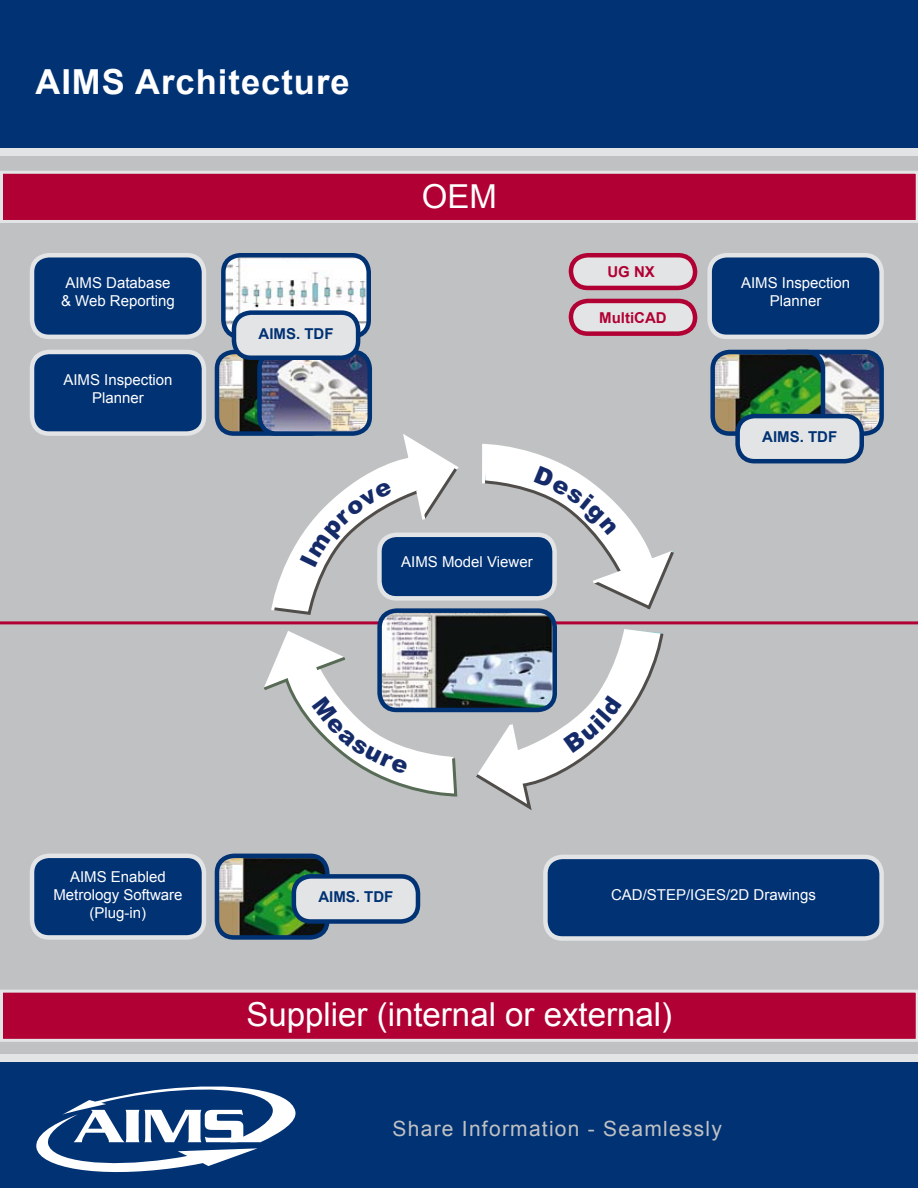
<style>
.page{position:relative;width:918px;height:1188px;background:#fff}
.page>*{position:absolute;margin:0;border:0;box-sizing:border-box;transform-origin:0 0}
.t1{font:700 34.5px "Arial";letter-spacing:.03em;color:#fff}
.t2{font:33px "Arial";color:#fff}
.t3{font:21px "Arial";letter-spacing:.06em;color:#c0c1c2}
.t4{font:15px/18px "Arial";color:#fff;text-align:center}
.t5{font:700 15px "Arial";color:#003274}
.t6{font:700 15px "Arial";color:#b10034}
</style>
<div class="page">
<div style="left:0;top:129px;width:918px;height:998px;background:#c0c1c2"></div>
<div style="left:0;top:1058px;width:918px;height:130px;background:#003274"></div>
<div style="left:0;top:0;width:918px;height:148px;background:#003274"></div>
<div style="left:0;top:1055px;width:918px;height:7px;background:#e3e4e5"></div>
<div style="left:0;top:148px;width:918px;height:7px;background:#e3e4e5"></div>
<svg style="left:36px;top:1086px;width:260px;height:86px"></svg>
<div style="left:545px;top:857px;width:337px;height:81px;background:#003274;border-radius:17px"></div>
<div style="left:543px;top:855px;width:341px;height:86px;border:4px solid #e3e4e5;border-radius:17px"></div>
<div style="left:2px;top:172px;width:915px;height:49px;background:#b10034"></div>
<div style="left:0;top:171px;width:918px;height:52px;border:3px solid #e3e4e5"></div>
<div style="left:2px;top:991px;width:915px;height:49px;background:#b10034"></div>
<div style="left:0;top:990px;width:918px;height:52px;border:3px solid #e3e4e5"></div>
<div style="left:379px;top:535px;width:176px;height:63px;background:#003274;border-radius:17px"></div>
<div style="left:32px;top:255px;width:172px;height:82px;background:#003274;border-radius:17px"></div>
<div style="left:30px;top:253px;width:176px;height:86px;border:4px solid #e3e4e5;border-radius:17px"></div>
<div style="left:32px;top:352px;width:172px;height:82px;background:#003274;border-radius:17px"></div>
<div style="left:30px;top:350px;width:176px;height:86px;border:4px solid #e3e4e5;border-radius:17px"></div>
<img style="left:218px;top:353px;width:41px;height:78px">
<div style="left:215px;top:350px;width:115px;height:86px;border:4px solid #003274;border-radius:17px"></div>
<img style="left:259px;top:353px;width:108px;height:81px">
<div style="left:257px;top:350px;width:115px;height:86px;border:4px solid #003274;border-radius:17px"></div>
<img style="left:226px;top:258px;width:140px;height:74px">
<div style="left:221px;top:253px;width:150px;height:86px;border:4px solid #003274;border-radius:17px"></div>
<div style="left:234px;top:313px;width:124px;height:45px;background:#e3e4e5;border-radius:17px"></div>
<div style="left:232px;top:310px;width:128px;height:50px;border:4px solid #003274;border-radius:17px"></div>
<div style="left:32px;top:856px;width:172px;height:81px;background:#003274;border-radius:17px"></div>
<div style="left:30px;top:854px;width:176px;height:86px;border:4px solid #e3e4e5;border-radius:17px"></div>
<img style="left:217px;top:856px;width:108px;height:79px">
<div style="left:215px;top:854px;width:115px;height:86px;border:4px solid #003274;border-radius:17px"></div>
<div style="left:294px;top:876px;width:124px;height:45px;background:#e3e4e5;border-radius:17px"></div>
<div style="left:292px;top:874px;width:128px;height:50px;border:4px solid #003274;border-radius:17px"></div>
<div style="left:710px;top:255px;width:172px;height:82px;background:#003274;border-radius:17px"></div>
<div style="left:707px;top:253px;width:177px;height:86px;border:4px solid #e3e4e5;border-radius:17px"></div>
<img style="left:823px;top:355px;width:56px;height:76px">
<div style="left:769px;top:350px;width:115px;height:86px;border:4px solid #003274;border-radius:17px"></div>
<img style="left:715px;top:352px;width:108px;height:79px">
<div style="left:710px;top:350px;width:115px;height:86px;border:4px solid #003274;border-radius:17px"></div>
<div style="left:738px;top:416px;width:124px;height:45px;background:#e3e4e5;border-radius:17px"></div>
<div style="left:735px;top:414px;width:129px;height:49px;border:4px solid #003274;border-radius:17px"></div>
<svg style="left:568px;top:253px;width:130px;height:83px;background:#d1a7b4"></svg>
<hr style="left:0;top:621px;width:918px;height:3px;background:#b10034">
<img style="left:382px;top:613px;width:170px;height:94px">
<svg style="left:264px;top:629px;width:195px;height:168px"></svg>
<svg style="left:479px;top:444px;width:195px;height:169px"></svg>
<svg style="left:270px;top:434px;width:192px;height:183px"></svg>
<svg style="left:473px;top:631px;width:191px;height:179px"></svg>
<h1 class="t1" style="left:35px;top:59px;width:316px">AIMS Architecture</h1>
<p class="t4" style="left:61px;top:274px;width:115px;text-align:left">AIMS Database &amp; Web Reporting</p>
<p class="t4" style="left:63px;top:371px;width:111px">AIMS Inspection<br>Planner</p>
<p class="t5" style="left:259px;top:323px;width:76px">AIMS. TDF</p>
<h2 class="t2" style="left:422px;top:175px;width:77px">OEM</h2>
<p class="t4" style="left:401px;top:553px;width:133px">AIMS Model Viewer</p>
<p class="t6" style="left:607px;top:262px;width:49px">UG NX</p>
<p class="t6" style="left:599px;top:308px;width:69px">MultiCAD</p>
<p class="t4" style="left:741px;top:274px;width:111px">AIMS Inspection<br>Planner</p>
<p class="t5" style="left:762px;top:427px;width:76px">AIMS. TDF</p>
<p class="t4" style="left:53px;top:868px;width:131px">AIMS Enabled<br>Metrology Software (Plug-in)</p>
<p class="t5" style="left:318px;top:887px;width:77px">AIMS. TDF</p>
<p class="t4" style="left:611px;top:886px;width:207px">CAD/STEP/IGES/2D Drawings</p>
<h2 class="t2" style="left:247px;top:993px;width:427px">Supplier (internal or external)</h2>
<h3 class="t3" style="left:393px;top:1115px;width:331px">Share Information - Seamlessly</h3>
</div>
